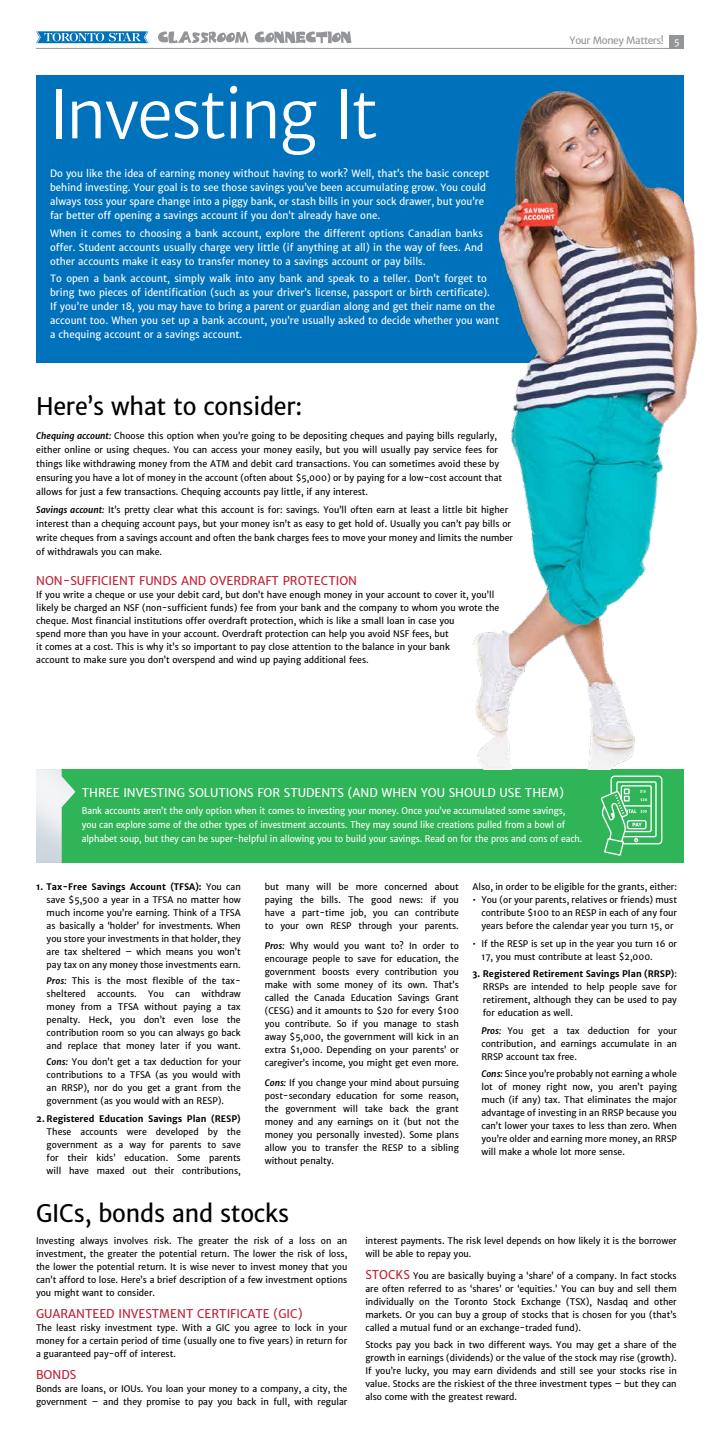
<style>
.page{position:relative;width:720px;height:1440px;background:#fff}
.page>*{position:absolute;margin:0;border:0;box-sizing:border-box;transform-origin:0 0}
.t1{font:66px "Merriweather Sans";letter-spacing:-.03em;color:#fff}
.t2{font:24px "Merriweather Sans";letter-spacing:-.01em;color:#000}
.t3{font:12px "Merriweather Sans";color:#be2135}
.t4{font:12px "Merriweather Sans";color:#fff}
.t5{font:10px/14px "Merriweather Sans";color:#fff}
.t6{font:10px "Merriweather Sans";letter-spacing:-.04em;color:#939598}
.t7{font:9.1px/13.7px "Merriweather Sans";letter-spacing:-.01em;color:#fff;scale:.94 1}
.t8{font:9px/13px "Merriweather Sans";color:#000;text-align:justify}
.t9{font:700 9px "Merriweather Sans";color:#000}
.s1{font-weight:700;font-style:italic}
.s2{font-size:9.2px;color:#fff}
.s3{font-weight:700}
.s4{font-size:12px;color:#be2135}
</style>
<div class="page">
<div style="left:670px;top:36px;width:14px;height:13px;background:#939598"></div>
<svg style="left:158px;top:31px;width:91px;height:12px"></svg>
<svg style="left:255px;top:31px;width:96px;height:12px"></svg>
<svg style="left:36px;top:31px;width:113px;height:12px"></svg>
<hr style="left:36px;top:48px;width:648px;height:1px;background:#939598">
<div style="left:36px;top:75px;width:648px;height:288px;background:#0072bc"></div>
<div style="left:36px;top:769px;width:648px;height:94px;background:#2fb457"></div>
<img style="left:36px;top:769px;width:39px;height:94px">
<svg style="left:600px;top:775px;width:63px;height:81px"></svg>
<img style="left:473px;top:90px;width:225px;height:679px">
<h1 class="t1" style="left:49px;top:74px;width:330px">Investing It</h1>
<p class="t5" style="left:50px;top:166px;width:440px">Do you like the idea of earning money without having to work? Well, that’s the basic concept behind investing. Your goal is to see those savings you’ve been accumulating grow. You could always toss your spare change into a piggy bank, or stash bills in your sock drawer, but you’re far better off opening a savings account if you don’t already have one.</p>
<p class="t5" style="left:50px;top:226px;width:434px;text-align:justify">When it comes to choosing a bank account, explore the different options Canadian banks offer. Student accounts usually charge very little (if anything at all) in the way of fees. And other accounts make it easy to transfer money to a savings account or pay bills.</p>
<p class="t5" style="left:50px;top:271px;width:450px">To open a bank account, simply walk into any bank and speak to a teller. Don’t forget to bring two pieces of identification (such as your driver’s license, passport or birth certificate).<br>If you’re under 18, you may have to bring a parent or guardian along and get their name on the account too. When you set up a bank account, you’re usually asked to decide whether you want a chequing account or a savings account.</p>
<h2 class="t2" style="left:36px;top:392px;width:268px">Here’s what to consider:</h2>
<p class="t8" style="left:36px;top:428px;width:467px;line-height:14px;text-align:left"><span class="s1">Chequing account:</span> Choose this option when you’re going to be depositing cheques and paying bills regularly, either online or using cheques. You can access your money easily, but you will usually pay service fees for things like withdrawing money from the ATM and debit card transactions. You can sometimes avoid these by ensuring you have a lot of money in the account (often about $5,000) or by paying for a low-cost account that allows for just a few transactions. Chequing accounts pay little, if any interest.</p>
<p class="t8" style="left:36px;top:503px;width:478px;line-height:14px;text-align:left"><span class="s1">Savings account:</span> It’s pretty clear what this account is for: savings. You’ll often earn at least a little bit higher interest than a chequing account pays, but your money isn’t as easy to get hold of. Usually you can’t pay bills or write cheques from a savings account and often the bank charges fees to move your money and limits the number of withdrawals you can make.</p>
<h3 class="t3" style="left:36px;top:573px;width:322px">NON-SUFFICIENT FUNDS AND OVERDRAFT PROTECTION</h3>
<p class="t8" style="left:36px;top:588px;width:465px;text-align:left">If you write a cheque or use your debit card, but don’t have enough money in your account to cover it, you’ll likely be charged an NSF (non-sufficient funds) fee from your bank and the company to whom you wrote the cheque. Most financial institutions offer overdraft protection, which is like a small loan in case you<br>spend more than you have in your account. Overdraft protection can help you avoid NSF fees, but<br>it comes at a cost. This is why it’s so important to pay close attention to the balance in your bank<br>account to make sure you don’t overspend and wind up paying additional fees.</p>
<p class="t6" style="left:570px;top:34px;width:112px">Your Money Matters! <span class="s2">5</span></p>
<h3 class="t4" style="left:82px;top:785px;width:484px">THREE INVESTING SOLUTIONS FOR STUDENTS (AND WHEN YOU SHOULD USE THEM)</h3>
<p class="t7" style="left:82px;top:804px;width:534px">Bank accounts aren’t the only option when it comes to investing your money. Once you’ve accumulated some savings, you can explore some of the other types of investment accounts. They may sound like creations pulled from a bowl of alphabet soup, but they can be super-helpful in allowing you to build your savings. Read on for the pros and cons of each.</p>
<p class="t8" style="left:47px;top:881px;width:196px;text-indent:-10px"><span class="s3">1. Tax-Free Savings Account (TFSA):</span> You can save $5,500 a year in a TFSA no matter how much income you’re earning. Think of a TFSA as basically a ‘holder’ for investments. When you store your investments in that holder, they are tax sheltered – which means you won’t pay tax on any money those investments earn.</p>
<p class="t8" style="left:47px;top:975px;width:196px"><span class="s1">Pros:</span> This is the most flexible of the tax&shy;sheltered</p>
<p class="t8" style="left:47px;top:988px;width:196px;text-indent:155px">withdraw money from a TFSA without paying a tax penalty. Heck, you don’t even lose the contribution room so you can always go back and replace that money later if you want.</p>
<p class="t8" style="left:47px;top:1056px;width:196px"><span class="s1">Cons:</span> You don’t get a tax deduction for your contributions to a TFSA (as you would with an RRSP), nor do you get a grant from the government (as you would with an RESP).</p>
<p class="t9" style="left:36px;top:1113px;width:206px">2. Registered Education Savings Plan (RESP)</p>
<p class="t8" style="left:47px;top:1125px;width:196px">These accounts were developed by the government as a way for parents to save for their kids’ education. Some parents will have maxed out their contributions,</p>
<p class="t8" style="left:97px;top:988px;width:41px">accounts.</p>
<p class="t8" style="left:148px;top:988px;width:17px">You</p>
<p class="t8" style="left:176px;top:988px;width:16px">can</p>
<p class="t8" style="left:265px;top:881px;width:196px">but many will be more concerned about paying the bills. The good news: if you have a part-time job, you can contribute to your own RESP through your parents.</p>
<p class="t8" style="left:265px;top:940px;width:196px"><span class="s1">Pros:</span> Why would you want to? In order to encourage people to save for education, the government boosts every contribution you make with some money of its own. That’s called the Canada Education Savings Grant (CESG) and it amounts to $20 for every $100 you contribute. So if you manage to stash away $5,000, the government will kick in an extra $1,000. Depending on your parents’ or caregiver’s income, you might get even more.</p>
<p class="t8" style="left:265px;top:1077px;width:196px"><span class="s1">Cons:</span> If you change your mind about pursuing post-secondary education for some reason, the government will take back the grant money and any earnings on it (but not the money you personally invested). Some plans allow you to transfer the RESP to a sibling without penalty.</p>
<p class="t8" style="left:472px;top:881px;width:206px">Also, in order to be eligible for the grants, either:</p>
<p class="t8" style="left:481px;top:894px;width:197px;text-indent:-9px">• You (or your parents, relatives or friends) must contribute $100 to an RESP in each of any four years before the calendar year you turn 15, or</p>
<p class="t8" style="left:481px;top:937px;width:197px;text-indent:-9px">• If the RESP is set up in the year you turn 16 or<br>17, you must contribute at least $2,000.</p>
<p class="t8" style="left:483px;top:968px;width:196px;text-indent:-10px"><span class="s3">3. Registered Retirement Savings Plan (RRSP)</span>:<br>RRSPs are intended to help people save for retirement, although they can be used to pay for education as well.</p>
<p class="t8" style="left:481px;top:1024px;width:197px"><span class="s1">Pros:</span> You get a tax deduction for your contribution, and earnings accumulate in an RRSP account tax free.</p>
<p class="t8" style="left:481px;top:1068px;width:197px"><span class="s1">Cons:</span> Since you’re probably not earning a whole lot of money right now, you aren’t paying much (if any) tax. That eliminates the major advantage of investing in an RRSP because you can’t lower your taxes to less than zero. When you’re older and earning more money, an RRSP will make a whole lot more sense.</p>
<h2 class="t2" style="left:36px;top:1198px;width:255px">GICs, bonds and stocks</h2>
<p class="t8" style="left:36px;top:1234px;width:313px">Investing always involves risk. The greater the risk of a loss on an investment, the greater the potential return. The lower the risk of loss, the lower the potential return. It is wise never to invest money that you can’t afford to lose. Here’s a brief description of a few investment options you might want to consider.</p>
<h3 class="t3" style="left:36px;top:1306px;width:268px">GUARANTEED INVESTMENT CERTIFICATE (GIC)</h3>
<p class="t8" style="left:36px;top:1321px;width:313px">The least risky investment type. With a GIC you agree to lock in your money for a certain period of time (usually one to five years) in return for a guaranteed pay-off of interest.</p>
<h3 class="t3" style="left:36px;top:1367px;width:42px">BONDS</h3>
<p class="t8" style="left:36px;top:1382px;width:313px">Bonds are loans, or IOUs. You loan your money to a company, a city, the government – and they promise to pay you back in full, with regular</p>
<p class="t8" style="left:365px;top:1234px;width:313px">interest payments. The risk level depends on how likely it is the borrower will be able to repay you.</p>
<p class="t8" style="left:365px;top:1269px;width:313px"><span class="s4">STOCKS</span> You are basically buying a ‘share’ of a company. In fact stocks are often referred to as ‘shares’ or ‘equities.’ You can buy and sell them individually on the Toronto Stock Exchange (TSX), Nasdaq and other markets. Or you can buy a group of stocks that is chosen for you (that’s called a mutual fund or an exchange-traded fund).</p>
<p class="t8" style="left:365px;top:1338px;width:313px">Stocks pay you back in two different ways. You may get a share of the growth in earnings (dividends) or the value of the stock may rise (growth).<br>If you’re lucky, you may earn dividends and still see your stocks rise in value. Stocks are the riskiest of the three investment types – but they can also come with the greatest reward.</p>
</div>
